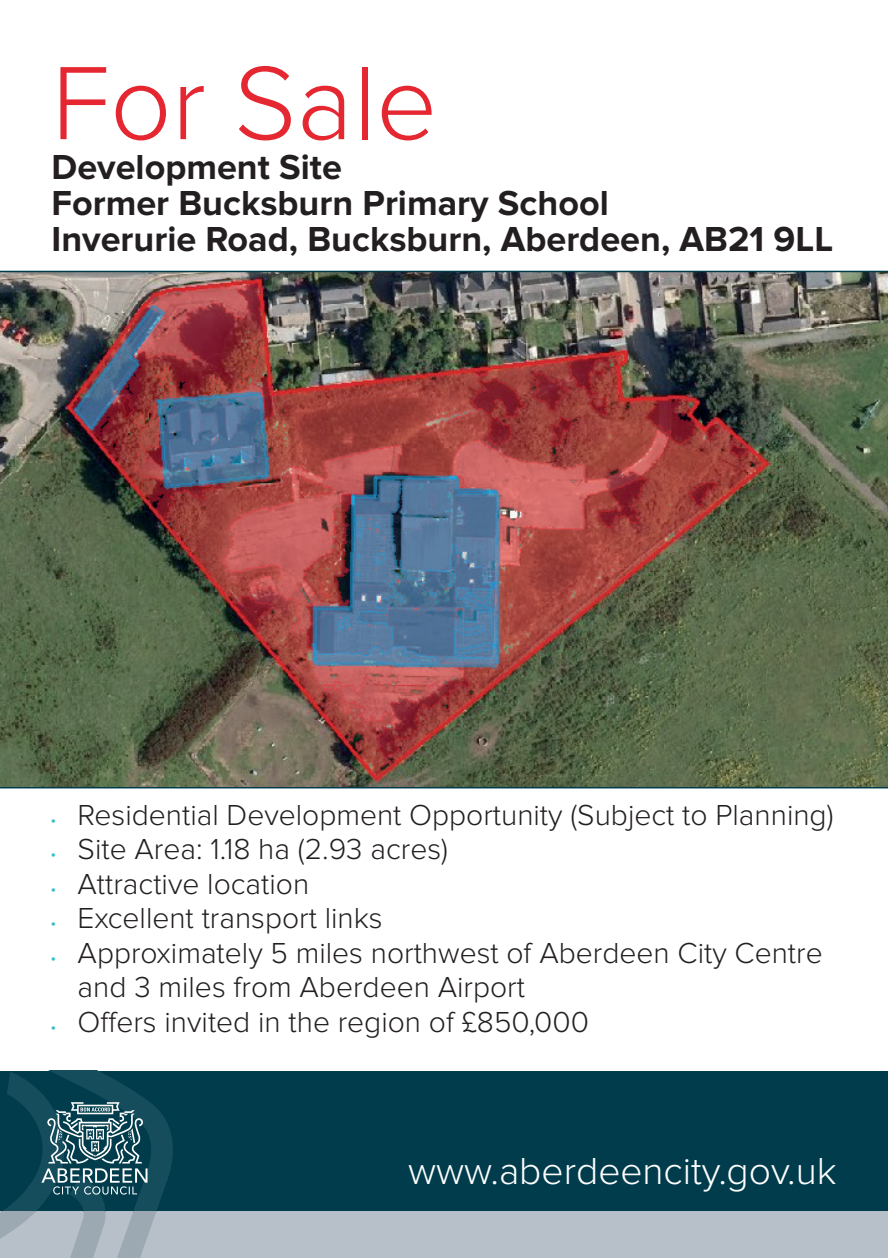
<style>
.page{position:relative;width:888px;height:1258px;background:#fff}
.page>*{position:absolute;margin:0;border:0;box-sizing:border-box;transform-origin:0 0}
.t1{font:300 108px "Proxima Nova";color:#e52731}
.t2{font:300 39px "Proxima Nova";color:#fff}
.t3{font:700 36px/36px "Proxima Nova";color:#231f20}
.t4{font:300 30px/34.5px "Proxima Nova";color:#231f20}
.s1{font-size:16.5px;color:#35bfc2}
</style>
<div class="page">
<div style="left:0;top:1071px;width:888px;height:187px;background:#003c4c"></div>
<div style="left:0;top:1211px;width:888px;height:47px;background:#b7c0c8"></div>
<img style="left:0;top:271px;width:888px;height:517px">
<svg style="left:0;top:1070px;width:173px;height:188px"></svg>
<h1 class="t1" style="left:51px;top:41px;width:387px">For Sale</h1>
<p class="t3" style="left:51px;top:150px;width:783px">Development Site<br>Former Bucksburn Primary School<br>Inverurie Road, Bucksburn, Aberdeen, AB21 9LL</p>
<p class="t4" style="left:51px;top:798px;width:784px"><span class="s1">•</span> Residential Development Opportunity (Subject to Planning)</p>
<p class="t4" style="left:51px;top:832px;width:399px"><span class="s1">•</span> Site Area: 1.18 ha (2.93 acres)</p>
<p class="t4" style="left:51px;top:867px;width:260px"><span class="s1">•</span> Attractive location</p>
<p class="t4" style="left:51px;top:901px;width:334px"><span class="s1">•</span> Excellent transport links</p>
<p class="t4" style="left:78px;top:936px;width:747px;text-indent:-27px"><span class="s1">•</span> Approximately 5 miles northwest of Aberdeen City Centre and 3 miles from Aberdeen Airport</p>
<p class="t4" style="left:51px;top:1005px;width:540px"><span class="s1">•</span> Offers invited in the region of £850,000</p>
<h2 class="t2" style="left:408px;top:1149px;width:430px">www.aberdeencity.gov.uk</h2>
</div>
